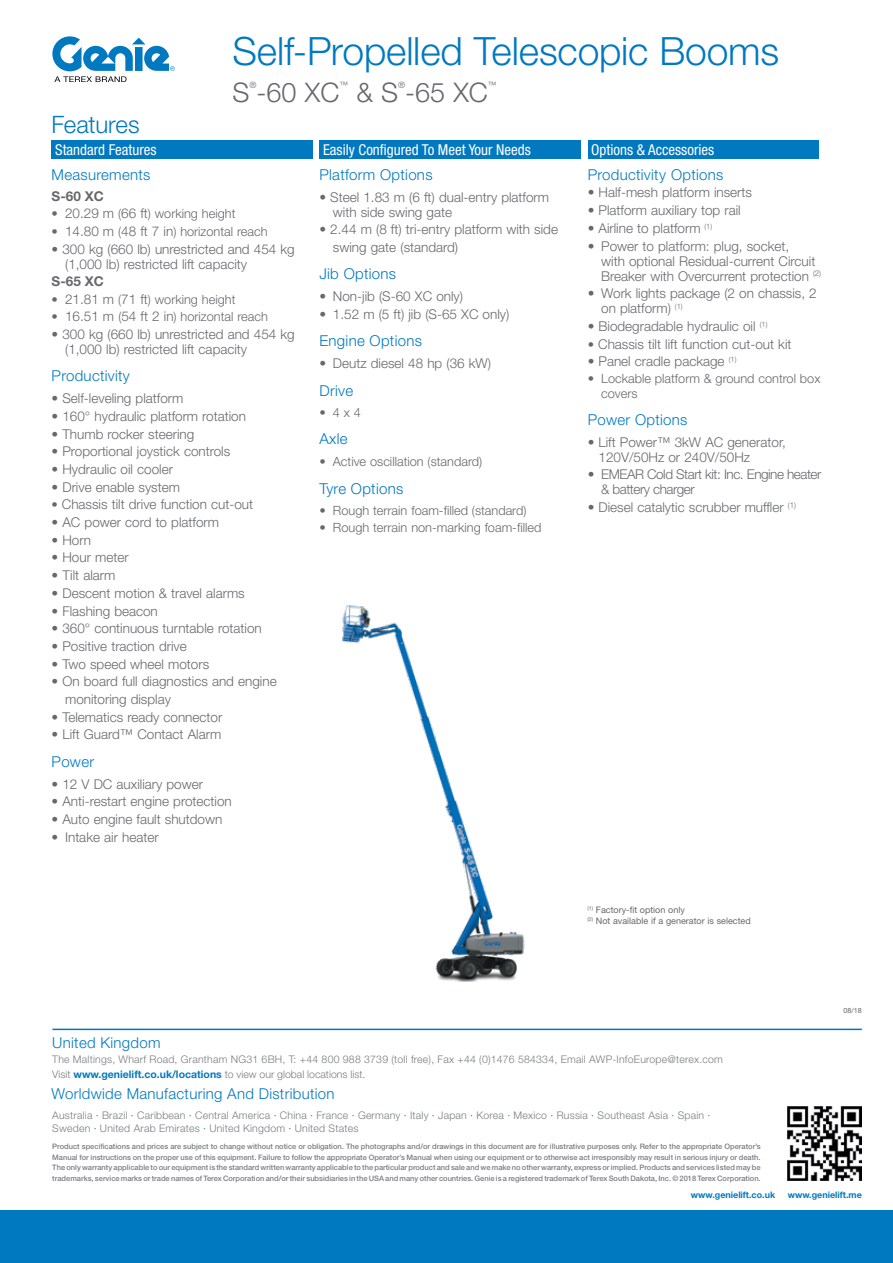
<style>
.page{position:relative;width:893px;height:1263px;background:#fff}
.page>*{position:absolute;margin:0;border:0;box-sizing:border-box;transform-origin:0 0}
.t1{font:300 39px "Helvetica Neue LT Std";letter-spacing:-.005em;color:#0079c1}
.t2{font:300 27px "Helvetica Neue LT Std";color:#67686b}
.t3{font:300 24px "Helvetica Neue LT Std";letter-spacing:-.01em;color:#0079c1}
.t4{font:300 15px "Helvetica Neue LT Std";letter-spacing:.02em;color:#0079c1}
.t5{font:condensed 15px "Helvetica Neue LT Std";color:#fff}
.t6{font:300 13.5px/15px "Helvetica Neue LT Std";color:#67686b}
.t7{font:300 13.5px/15px "Helvetica Neue LT Std";letter-spacing:-.035em;color:#67686b}
.t8{font:700 13.5px "Helvetica Neue LT Std";color:#67686b}
.t9{font:300 12.75px/14.2px "Helvetica Neue LT Std";color:#67686b}
.t10{font:300 10.5px/13.5px "Helvetica Neue LT Std";letter-spacing:.02em;color:#7a7c81}
.t11{font:300 10.5px "Helvetica Neue LT Std";color:#7a7c81}
.t12{font:9px/10.5px "Helvetica Neue LT Std";color:#67686b}
.t13{font:700 9px "Helvetica Neue LT Std";color:#0079c1}
.t14{font:300 8.7px "Helvetica Neue LT Std";color:#67686b}
.t15{font:500 7.5px/10.5px "Helvetica Neue LT Std";color:#7a7c81;text-align:justify}
.t16{font:7.2px "Helvetica Neue LT Std";color:#67686b}
.s1{font-size:13.5px}
.s2{font-size:12.75px}
.s3{font-weight:700;color:#0079c1}
.s4{color:#0079c1}
</style>
<div class="page">
<svg style="left:52px;top:36px;width:123px;height:46px"></svg>
<div style="left:588px;top:140px;width:231px;height:19px;background:#0079c1"></div>
<div style="left:319px;top:140px;width:262px;height:19px;background:#0079c1"></div>
<div style="left:52px;top:140px;width:261px;height:19px;background:#0079c1"></div>
<img style="left:341px;top:605px;width:184px;height:376px">
<div style="left:0;top:1210px;width:893px;height:53px;background:#0079c1"></div>
<img style="left:787px;top:1106px;width:75px;height:75px">
<hr style="left:52px;top:1029px;width:810px;height:1px;background:#0079c1">
<h1 class="t1" style="left:233px;top:27px;width:548px">Self-Propelled Telescopic Booms</h1>
<h3 class="t3" style="left:51px;top:110px;width:90px">Features</h3>
<p class="t14" style="left:250px;top:80px;width:8px">®</p>
<p class="t14" style="left:339px;top:80px;width:10px">™</p>
<h2 class="t2" style="left:356px;top:76px;width:133px">&amp; S -65 XC</h2>
<p class="t14" style="left:398px;top:80px;width:8px">®</p>
<p class="t14" style="left:488px;top:80px;width:10px">™</p>
<h2 class="t2" style="left:233px;top:76px;width:108px">S -60 XC</h2>
<p class="t5" style="left:55px;top:141px;width:103px">Standard Features</p>
<p class="t5" style="left:323px;top:141px;width:209px">Easily Configured To Meet Your Needs</p>
<p class="t4" style="left:52px;top:165px;width:100px">Measurements</p>
<p class="t8" style="left:52px;top:188px;width:54px">S-60 XC</p>
<p class="t9" style="left:52px;top:207px;width:185px">• <span class="s1">20.29 m</span> (<span class="s1">66 ft</span>) working height</p>
<p class="t9" style="left:52px;top:224px;width:218px">• <span class="s1">14.80 m</span> (<span class="s1">48 ft 7 in</span>) horizontal reach</p>
<p class="t6" style="left:65px;top:241px;width:231px;text-indent:-14px">• 300 kg (660 lb) unrestricted and 454 kg (1,000 lb) restricted lift capacity</p>
<p class="t8" style="left:52px;top:273px;width:54px">S-65 XC</p>
<p class="t9" style="left:52px;top:292px;width:185px">• <span class="s1">21.81 m</span> (<span class="s1">71 ft</span>) working height</p>
<p class="t9" style="left:52px;top:309px;width:218px">• <span class="s1">16.51 m</span> (<span class="s1">54 ft 2 in</span>) horizontal reach</p>
<p class="t6" style="left:65px;top:326px;width:231px;text-indent:-14px">• 300 kg (660 lb) unrestricted and 454 kg (1,000 lb) restricted lift capacity</p>
<p class="t4" style="left:52px;top:367px;width:80px">Productivity</p>
<p class="t6" style="left:52px;top:390px;width:133px">• Self-leveling platform</p>
<p class="t6" style="left:52px;top:408px;width:196px">• 160° hydraulic platform rotation</p>
<p class="t6" style="left:52px;top:426px;width:144px">• Thumb rocker steering</p>
<p class="t6" style="left:52px;top:444px;width:180px">• Proportional joystick controls</p>
<p class="t6" style="left:52px;top:461px;width:123px">• Hydraulic oil cooler</p>
<p class="t6" style="left:52px;top:479px;width:130px">• Drive enable system</p>
<p class="t6" style="left:52px;top:497px;width:203px"><span class="s2">•</span> Chassis tilt drive function cut-out</p>
<p class="t6" style="left:52px;top:514px;width:169px">• AC power cord to platform</p>
<p class="t6" style="left:52px;top:532px;width:41px">• Horn</p>
<p class="t6" style="left:52px;top:550px;width:79px">• Hour meter</p>
<p class="t6" style="left:52px;top:567px;width:65px">• Tilt alarm</p>
<p class="t6" style="left:52px;top:585px;width:195px">• Descent motion &amp; travel alarms</p>
<p class="t6" style="left:52px;top:603px;width:108px">• Flashing beacon</p>
<p class="t6" style="left:52px;top:621px;width:212px">• 360° continuous turntable rotation</p>
<p class="t6" style="left:52px;top:638px;width:137px">• Positive traction drive</p>
<p class="t6" style="left:52px;top:656px;width:159px">• Two speed wheel motors</p>
<p class="t6" style="left:65px;top:672px;width:213px;line-height:17.7px;text-indent:-14px">• On board full diagnostics and engine monitoring display</p>
<p class="t6" style="left:52px;top:709px;width:172px">• Telematics ready connector</p>
<p class="t6" style="left:52px;top:727px;width:171px">• Lift Guard™ Contact Alarm</p>
<p class="t4" style="left:52px;top:752px;width:44px">Power</p>
<p class="t6" style="left:52px;top:776px;width:153px">• 12 V DC auxiliary power</p>
<p class="t6" style="left:52px;top:794px;width:182px">• Anti-restart engine protection</p>
<p class="t6" style="left:52px;top:811px;width:172px">• Auto engine fault shutdown</p>
<p class="t6" style="left:52px;top:829px;width:109px">• Intake air heater</p>
<p class="t4" style="left:319px;top:165px;width:115px">Platform Options</p>
<p class="t6" style="left:333px;top:189px;width:218px;text-indent:-14px">• Steel 1.83 m (6 ft) dual-entry platform with side swing gate</p>
<p class="t6" style="left:333px;top:220px;width:227px;line-height:17.7px;text-indent:-14px">• 2.44 m (8 ft) tri-entry platform with side swing gate (standard)</p>
<p class="t4" style="left:319px;top:265px;width:78px">Jib Options</p>
<p class="t6" style="left:319px;top:288px;width:145px">• Non-jib (S-60 XC only)</p>
<p class="t6" style="left:319px;top:306px;width:191px">• 1.52 m (5 ft) jib (S-65 XC only)</p>
<p class="t4" style="left:319px;top:332px;width:104px">Engine Options</p>
<p class="t6" style="left:319px;top:356px;width:173px">• Deutz diesel 48 hp (36 kW)</p>
<p class="t4" style="left:319px;top:381px;width:35px">Drive</p>
<p class="t9" style="left:319px;top:405px;width:43px">• 4 x 4</p>
<p class="t4" style="left:319px;top:430px;width:30px">Axle</p>
<p class="t9" style="left:319px;top:454px;width:164px">• Active oscillation (standard)</p>
<p class="t4" style="left:319px;top:479px;width:85px">Tyre Options</p>
<p class="t9" style="left:319px;top:503px;width:209px">• Rough terrain foam-filled (standard)</p>
<p class="t9" style="left:319px;top:520px;width:223px">• Rough terrain non-marking foam-filled</p>
<p class="t5" style="left:591px;top:141px;width:124px">Options &amp; Accessories</p>
<p class="t4" style="left:588px;top:165px;width:137px">Productivity Options</p>
<p class="t6" style="left:588px;top:185px;width:166px">• Half-mesh platform inserts</p>
<p class="t6" style="left:588px;top:203px;width:155px">• Platform auxiliary top rail</p>
<p class="t6" style="left:588px;top:220px;width:126px">• Airline to platform <sup>(1)</sup></p>
<p class="t6" style="left:601px;top:238px;width:222px;text-indent:-14px">• Power to platform: plug, socket,<br>with optional Residual-current Circuit<br>Breaker with Overcurrent protection <sup>(2)</sup></p>
<p class="t6" style="left:601px;top:286px;width:217px;text-indent:-14px">• Work lights package (2 on chassis, 2 on platform) <sup>(1)</sup></p>
<p class="t6" style="left:588px;top:318px;width:181px">• Biodegradable hydraulic oil <sup>(1)</sup></p>
<p class="t6" style="left:588px;top:336px;width:205px"><span class="s2">•</span> Chassis tilt lift function cut-out kit</p>
<p class="t6" style="left:588px;top:354px;width:150px">• Panel cradle package <sup>(1)</sup></p>
<p class="t9" style="left:601px;top:371px;width:221px;text-indent:-14px">• Lockable platform &amp; ground control box covers</p>
<p class="t4" style="left:588px;top:410px;width:101px">Power Options</p>
<p class="t6" style="left:599px;top:434px;width:189px;text-indent:-11px">• Lift Power™ 3kW AC generator,<br>120V/50Hz or 240V/50Hz</p>
<p class="t7" style="left:601px;top:467px;width:222px;text-indent:-14px">• EMEAR Cold Start kit: Inc. Engine heater &amp; battery charger</p>
<p class="t6" style="left:588px;top:500px;width:210px">• Diesel catalytic scrubber muffler <sup>(1)</sup></p>
<p class="t12" style="left:587px;top:905px;width:165px"><sup>(1)</sup> Factory-fit option only<br><sup>(2)</sup> Not available if a generator is selected</p>
<p class="t4" style="left:52px;top:1034px;width:110px">United Kingdom</p>
<p class="t10" style="left:52px;top:1053px;width:672px">The Maltings, Wharf Road, Grantham NG31 6BH, T: +44 800 988 3739 (toll free), Fax +44 (0)1476 584334, Email AWP-InfoEurope@terex.com</p>
<p class="t11" style="left:52px;top:1068px;width:315px">Visit <span class="s3">www.genielift.co.uk/locations</span> to view our global locations list.</p>
<p class="t4" style="left:51px;top:1085px;width:285px">Worldwide Manufacturing And Distribution</p>
<p class="t10" style="left:52px;top:1108px;width:660px">Australia <span class="s4">·</span> Brazil <span class="s4">·</span> Caribbean <span class="s4">·</span> Central America <span class="s4">·</span> China <span class="s4">·</span> France <span class="s4">·</span> Germany <span class="s4">·</span> Italy <span class="s4">·</span> Japan <span class="s4">·</span> Korea <span class="s4">·</span> Mexico <span class="s4">·</span> Russia <span class="s4">·</span> Southeast Asia <span class="s4">·</span> Spain <span class="s4">·<br></span>Sweden <span class="s4">·</span> United Arab Emirates <span class="s4">·</span> United Kingdom <span class="s4">·</span> United States</p>
<p class="t15" style="left:52px;top:1141px;width:710px">Product specifications and prices are subject to change without notice or obligation. The photographs and/or drawings in this document are for illustrative purposes only. Refer to the appropriate Operator’s Manual for instructions on the proper use of this equipment. Failure to follow the appropriate Operator’s Manual when using our equipment or to otherwise act irresponsibly may result in serious injury or death.<br>The only warranty applicable to our equipment is the standard written warranty applicable to the particular product and sale and we make no other warranty, express or implied. Products and services listed may be trademarks, service marks or trade names of Terex Corporation and/or their subsidiaries in the USA and many other countries. Genie is a registered trademark of Terex South Dakota, Inc. © 2018 Terex Corporation.</p>
<p class="t16" style="left:843px;top:1006px;width:20px">08/18</p>
<p class="t13" style="left:691px;top:1190px;width:86px">www.genielift.co.uk</p>
<p class="t13" style="left:788px;top:1190px;width:76px">www.genielift.me</p>
</div>
